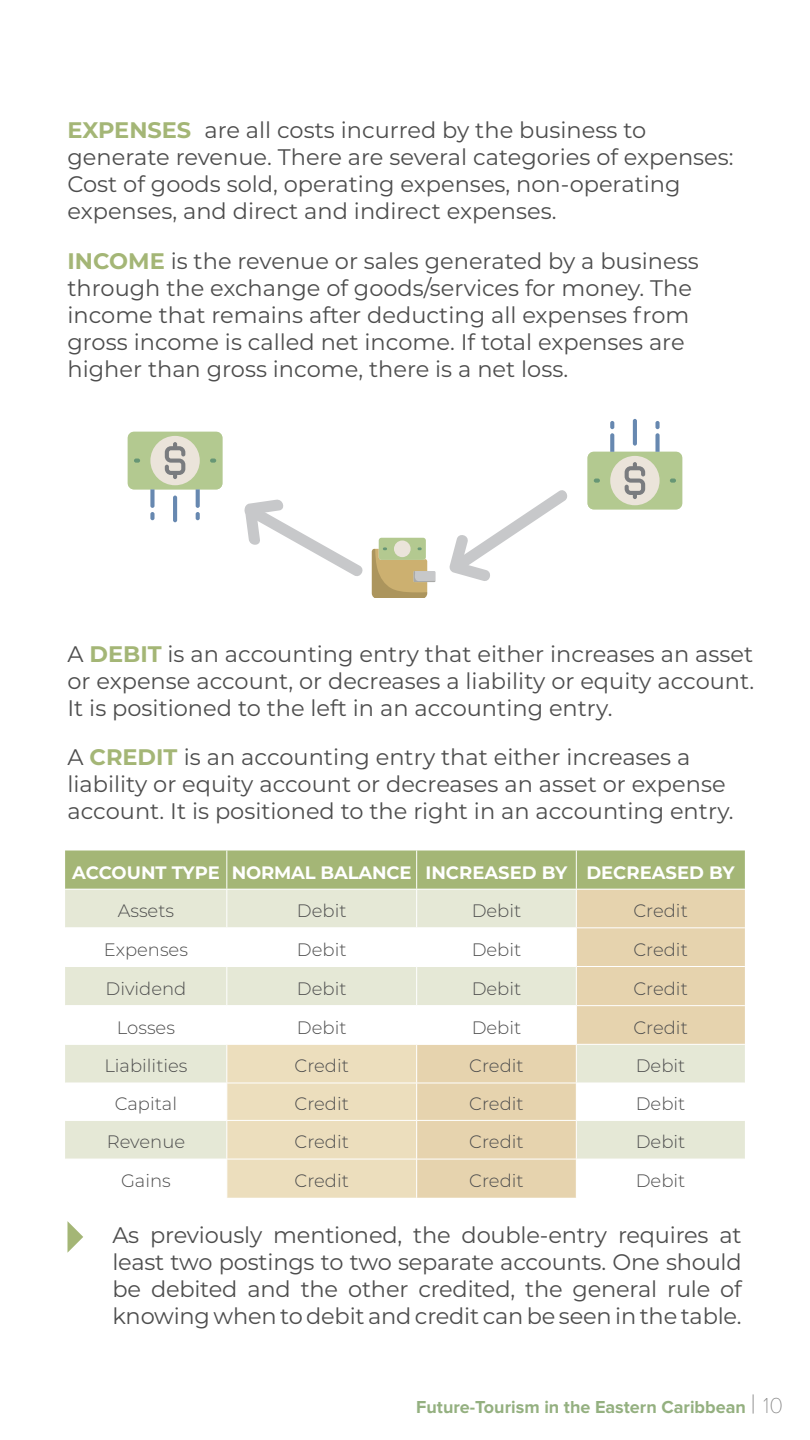
<style>
.page{position:relative;width:810px;height:1440px;background:#fff}
.page>*{position:absolute;margin:0;border:0;box-sizing:border-box;transform-origin:0 0}
.Main_Header{font:22.5px/27px "Montserrat";color:#4d4d4d}
.Main_Header-2{font:300 18px "Montserrat";color:#4d4d4d}
.Main_Header-3{font:700 18px "Montserrat";letter-spacing:-.005em;color:#fff}
.t1{font:700 18px "Proxima Nova";color:#94b080}
.s1{font-weight:700;color:#a4b676}
.s2{font-weight:100;font-size:27px;color:#808080}
.s3{font-weight:100;font-size:22.5px;color:#808080}
</style>
<div class="page">
<div style="left:65px;top:850px;width:680px;height:39px;background:#a4b676"></div>
<div style="left:65px;top:890px;width:351px;height:37px;background:#e5e8d6"></div>
<svg style="left:417px;top:890px;width:328px;height:37px;background:#e5ddc1"></svg>
<svg style="left:65px;top:928px;width:680px;height:270px"></svg>
<div style="left:227px;top:1045px;width:189px;height:153px;background:#ecdebd"></div>
<hr style="left:226px;top:850px;width:1px;height:39px;background:#fff">
<hr style="left:416px;top:850px;width:1px;height:39px;background:#fff">
<hr style="left:576px;top:850px;width:1px;height:39px;background:#fff">
<hr style="left:226px;top:890px;width:1px;height:37px;background:#fff">
<hr style="left:576px;top:890px;width:1px;height:37px;background:#fff">
<hr style="left:226px;top:928px;width:1px;height:38px;background:#fff">
<hr style="left:416px;top:928px;width:1px;height:38px;background:#fff">
<hr style="left:576px;top:928px;width:1px;height:38px;background:#fff">
<hr style="left:65px;top:966px;width:162px;height:1px;background:#fff">
<hr style="left:227px;top:966px;width:190px;height:1px;background:#fff">
<hr style="left:226px;top:967px;width:1px;height:38px;background:#fff">
<hr style="left:417px;top:966px;width:159px;height:1px;background:#fff">
<hr style="left:416px;top:967px;width:1px;height:38px;background:#fff">
<hr style="left:576px;top:966px;width:169px;height:1px;background:#fff">
<hr style="left:576px;top:967px;width:1px;height:38px;background:#fff">
<hr style="left:65px;top:1005px;width:162px;height:1px;background:#fff">
<hr style="left:227px;top:1005px;width:190px;height:1px;background:#fff">
<hr style="left:226px;top:1006px;width:1px;height:38px;background:#fff">
<hr style="left:417px;top:1005px;width:159px;height:1px;background:#fff">
<hr style="left:416px;top:1006px;width:1px;height:38px;background:#fff">
<hr style="left:576px;top:1005px;width:169px;height:1px;background:#fff">
<hr style="left:576px;top:1006px;width:1px;height:38px;background:#fff">
<hr style="left:65px;top:1044px;width:162px;height:1px;background:#fff">
<hr style="left:227px;top:1044px;width:190px;height:1px;background:#fff">
<hr style="left:226px;top:1045px;width:1px;height:38px;background:#fff">
<hr style="left:417px;top:1044px;width:159px;height:1px;background:#fff">
<hr style="left:416px;top:1045px;width:1px;height:38px;background:#fff">
<hr style="left:576px;top:1044px;width:169px;height:1px;background:#fff">
<hr style="left:576px;top:1045px;width:1px;height:38px;background:#fff">
<hr style="left:65px;top:1083px;width:162px;height:1px;background:#fff">
<hr style="left:227px;top:1083px;width:190px;height:1px;background:#fff">
<hr style="left:226px;top:1083px;width:1px;height:37px;background:#fff">
<hr style="left:417px;top:1083px;width:159px;height:1px;background:#fff">
<hr style="left:416px;top:1083px;width:1px;height:37px;background:#fff">
<hr style="left:576px;top:1083px;width:169px;height:1px;background:#fff">
<hr style="left:576px;top:1083px;width:1px;height:37px;background:#fff">
<hr style="left:65px;top:1120px;width:162px;height:1px;background:#fff">
<hr style="left:227px;top:1120px;width:190px;height:1px;background:#fff">
<hr style="left:226px;top:1121px;width:1px;height:38px;background:#fff">
<hr style="left:417px;top:1120px;width:159px;height:1px;background:#fff">
<hr style="left:416px;top:1121px;width:1px;height:38px;background:#fff">
<hr style="left:576px;top:1120px;width:169px;height:1px;background:#fff">
<hr style="left:576px;top:1121px;width:1px;height:38px;background:#fff">
<hr style="left:65px;top:1159px;width:162px;height:1px;background:#fff">
<hr style="left:227px;top:1159px;width:190px;height:1px;background:#fff">
<hr style="left:226px;top:1159px;width:1px;height:39px;background:#fff">
<hr style="left:417px;top:1159px;width:159px;height:1px;background:#fff">
<hr style="left:416px;top:1159px;width:1px;height:39px;background:#fff">
<hr style="left:576px;top:1159px;width:169px;height:1px;background:#fff">
<hr style="left:576px;top:1159px;width:1px;height:39px;background:#fff">
<svg style="left:67px;top:1221px;width:16px;height:32px"></svg>
<div style="left:128px;top:432px;width:94px;height:57px;background:#b3c990;border-radius:6px"></div>
<div style="left:150px;top:436px;width:50px;height:49px;background:#ebe4da;border-radius:50%"></div>
<svg style="left:150px;top:489px;width:5px;height:19px"></svg>
<svg style="left:134px;top:459px;width:6px;height:4px"></svg>
<svg style="left:210px;top:459px;width:6px;height:4px"></svg>
<svg style="left:165px;top:442px;width:20px;height:37px"></svg>
<hr style="left:173px;top:496px;width:4px;height:26px;background:#6788b0;border-radius:2px">
<div style="left:150px;top:512px;width:5px;height:8px;background:#6788b0;border-radius:2px"></div>
<svg style="left:196px;top:489px;width:4px;height:31px"></svg>
<div style="left:588px;top:452px;width:94px;height:57px;background:#b3c990;border-radius:6px"></div>
<div style="left:610px;top:456px;width:50px;height:49px;background:#ebe4da;border-radius:50%"></div>
<svg style="left:655px;top:433px;width:5px;height:19px"></svg>
<svg style="left:670px;top:479px;width:6px;height:4px"></svg>
<svg style="left:594px;top:479px;width:6px;height:4px"></svg>
<svg style="left:625px;top:462px;width:20px;height:37px"></svg>
<hr style="left:633px;top:419px;width:4px;height:27px;background:#6788b0;border-radius:2px">
<div style="left:655px;top:421px;width:5px;height:8px;background:#6788b0;border-radius:2px"></div>
<svg style="left:610px;top:421px;width:4px;height:31px"></svg>
<svg style="left:372px;top:538px;width:64px;height:60px;background:#c9bf93"></svg>
<svg style="left:244px;top:499px;width:119px;height:77px"></svg>
<svg style="left:449px;top:490px;width:118px;height:91px"></svg>
<p class="Main_Header" style="left:68px;top:116px;width:668px"><span class="s1">EXPENSES</span> are all costs incurred by the business to generate revenue. There are several categories of expenses:<br>Cost of goods sold, operating expenses, non-operating expenses, and direct and indirect expenses.</p>
<p class="Main_Header" style="left:68px;top:246px;width:633px"><span class="s1">INCOME</span> is the revenue or sales generated by a business through the exchange of goods/services for money. The income that remains after deducting all expenses from gross income is called net income. If total expenses are higher than gross income, there is a net loss.</p>
<p class="Main_Header" style="left:68px;top:640px;width:688px;text-align:justify">A <span class="s1">DEBIT</span> is an accounting entry that either increases an asset or expense account, or decreases a liability or equity account.<br>It is positioned to the left in an accounting entry.</p>
<p class="Main_Header" style="left:68px;top:743px;width:668px">A <span class="s1">CREDIT</span> is an accounting entry that either increases a liability or equity account or decreases an asset or expense account. It is positioned to the right in an accounting entry.</p>
<p class="Main_Header-3" style="left:72px;top:859px;width:149px">ACCOUNT TYPE</p>
<p class="Main_Header-3" style="left:232px;top:859px;width:181px">NORMAL BALANCE</p>
<p class="Main_Header-3" style="left:426px;top:859px;width:143px">INCREASED BY</p>
<p class="Main_Header-3" style="left:586px;top:859px;width:150px">DECREASED BY</p>
<p class="Main_Header-2" style="left:118px;top:899px;width:58px">Assets</p>
<p class="Main_Header-2" style="left:297px;top:899px;width:51px">Debit</p>
<p class="Main_Header-2" style="left:472px;top:899px;width:51px">Debit</p>
<p class="Main_Header-2" style="left:633px;top:899px;width:56px">Credit</p>
<p class="Main_Header-2" style="left:104px;top:937px;width:86px">Expenses</p>
<p class="Main_Header-2" style="left:297px;top:937px;width:51px">Debit</p>
<p class="Main_Header-2" style="left:472px;top:937px;width:51px">Debit</p>
<p class="Main_Header-2" style="left:633px;top:937px;width:56px">Credit</p>
<p class="Main_Header-2" style="left:105px;top:976px;width:82px">Dividend</p>
<p class="Main_Header-2" style="left:297px;top:976px;width:51px">Debit</p>
<p class="Main_Header-2" style="left:472px;top:976px;width:51px">Debit</p>
<p class="Main_Header-2" style="left:633px;top:976px;width:56px">Credit</p>
<p class="Main_Header-2" style="left:117px;top:1015px;width:60px">Losses</p>
<p class="Main_Header-2" style="left:297px;top:1015px;width:51px">Debit</p>
<p class="Main_Header-2" style="left:472px;top:1015px;width:51px">Debit</p>
<p class="Main_Header-2" style="left:633px;top:1015px;width:56px">Credit</p>
<p class="Main_Header-2" style="left:104px;top:1054px;width:85px">Liabilities</p>
<p class="Main_Header-2" style="left:295px;top:1054px;width:56px">Credit</p>
<p class="Main_Header-2" style="left:469px;top:1054px;width:56px">Credit</p>
<p class="Main_Header-2" style="left:636px;top:1054px;width:51px">Debit</p>
<p class="Main_Header-2" style="left:115px;top:1092px;width:64px">Capital</p>
<p class="Main_Header-2" style="left:295px;top:1092px;width:56px">Credit</p>
<p class="Main_Header-2" style="left:469px;top:1092px;width:56px">Credit</p>
<p class="Main_Header-2" style="left:636px;top:1092px;width:51px">Debit</p>
<p class="Main_Header-2" style="left:107px;top:1130px;width:80px">Revenue</p>
<p class="Main_Header-2" style="left:295px;top:1130px;width:56px">Credit</p>
<p class="Main_Header-2" style="left:469px;top:1130px;width:56px">Credit</p>
<p class="Main_Header-2" style="left:636px;top:1130px;width:51px">Debit</p>
<p class="Main_Header-2" style="left:121px;top:1169px;width:51px">Gains</p>
<p class="Main_Header-2" style="left:295px;top:1169px;width:56px">Credit</p>
<p class="Main_Header-2" style="left:469px;top:1169px;width:56px">Credit</p>
<p class="Main_Header-2" style="left:636px;top:1169px;width:51px">Debit</p>
<p class="Main_Header" style="left:112px;top:1221px;width:631px;text-align:justify">As previously mentioned, the double-entry requires at least two postings to two separate accounts. One should be debited and the other credited, the general rule of knowing when to debit and credit can be seen in the table.</p>
<p class="t1" style="left:416px;top:1399px;width:368px">Future-Tourism in the Eastern Caribbean <span class="s2">|</span> <span class="s3">10</span></p>
</div>
